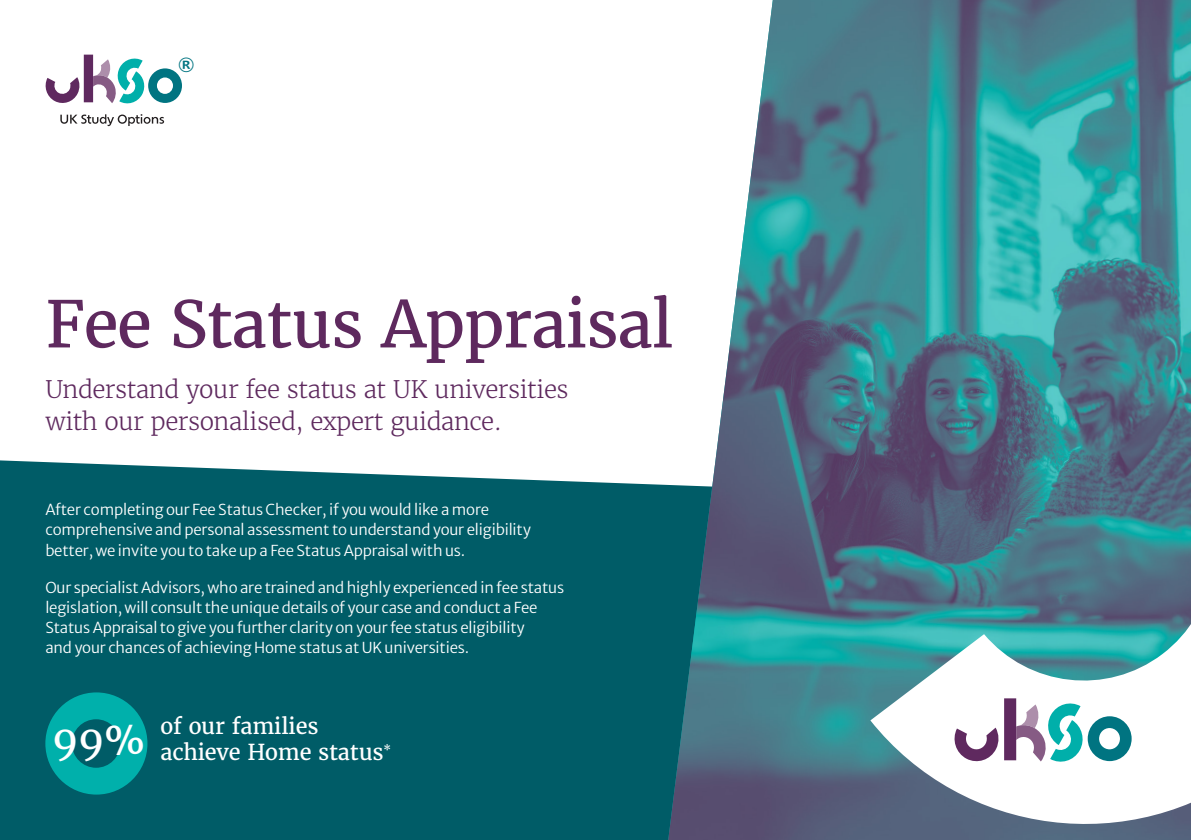
<style>
.page{position:relative;width:1191px;height:840px;background:#fff}
.page>*{position:absolute;margin:0;border:0;box-sizing:border-box;transform-origin:0 0}
.t1{font:64px "Merriweather";letter-spacing:-.02em;color:#5e295e}
.t2{font:40.2px "Merriweather";color:#fff}
.copy{font:300 24px/32px "Merriweather";letter-spacing:-.02em;color:#5e295e}
.t3{font:21.8px/26.2px "Merriweather";letter-spacing:-.01em;color:#fff}
.t4{font:600 20.6px "Gill Sans Nova";color:#007481}
.copy-2{font:300 15px/20px "Merriweather Sans";letter-spacing:-.01em;color:#fff}
.t5{font:12px "Merriweather";color:#fff}
</style>
<div class="page">
<div style="left:0;top:504px;width:668px;height:335px;background:#005c67"></div>
<svg style="left:0;top:54px;width:668px;height:450px"></svg>
<svg style="left:45px;top:692px;width:102px;height:102px;background:#008f90"></svg>
<img style="left:668px;top:0;width:523px;height:839px">
<svg style="left:870px;top:388px;width:321px;height:451px"></svg>
<svg style="left:954px;top:698px;width:177px;height:63px"></svg>
<svg style="left:45px;top:55px;width:137px;height:49px"></svg>
<svg style="left:60px;top:114px;width:104px;height:12px"></svg>
<p class="t4" style="left:178px;top:53px;width:18px">®</p>
<p class="t1" style="left:45px;top:284px;width:629px">Fee Status Appraisal</p>
<p class="copy" style="left:45px;top:373px;width:525px">Understand your fee status at UK universities with our personalised, expert guidance.</p>
<p class="copy-2" style="left:45px;top:498px;width:487px">After completing our Fee Status Checker, if you would like a more comprehensive and personal assessment to understand your eligibility better, we invite you to take up a Fee Status Appraisal with us.</p>
<p class="copy-2" style="left:45px;top:575px;width:520px">Our specialist Advisors, who are trained and highly experienced in fee status legislation, will consult the unique details of your case and conduct a Fee Status Appraisal to give you further clarity on your fee status eligibility<br>and your chances of achieving Home status at UK universities.</p>
<p class="t2" style="left:52px;top:715px;width:95px">99%</p>
<p class="t3" style="left:161px;top:713px;width:225px">of our families achieve Home status</p>
<p class="t5" style="left:383px;top:742px;width:9px">*</p>
</div>
